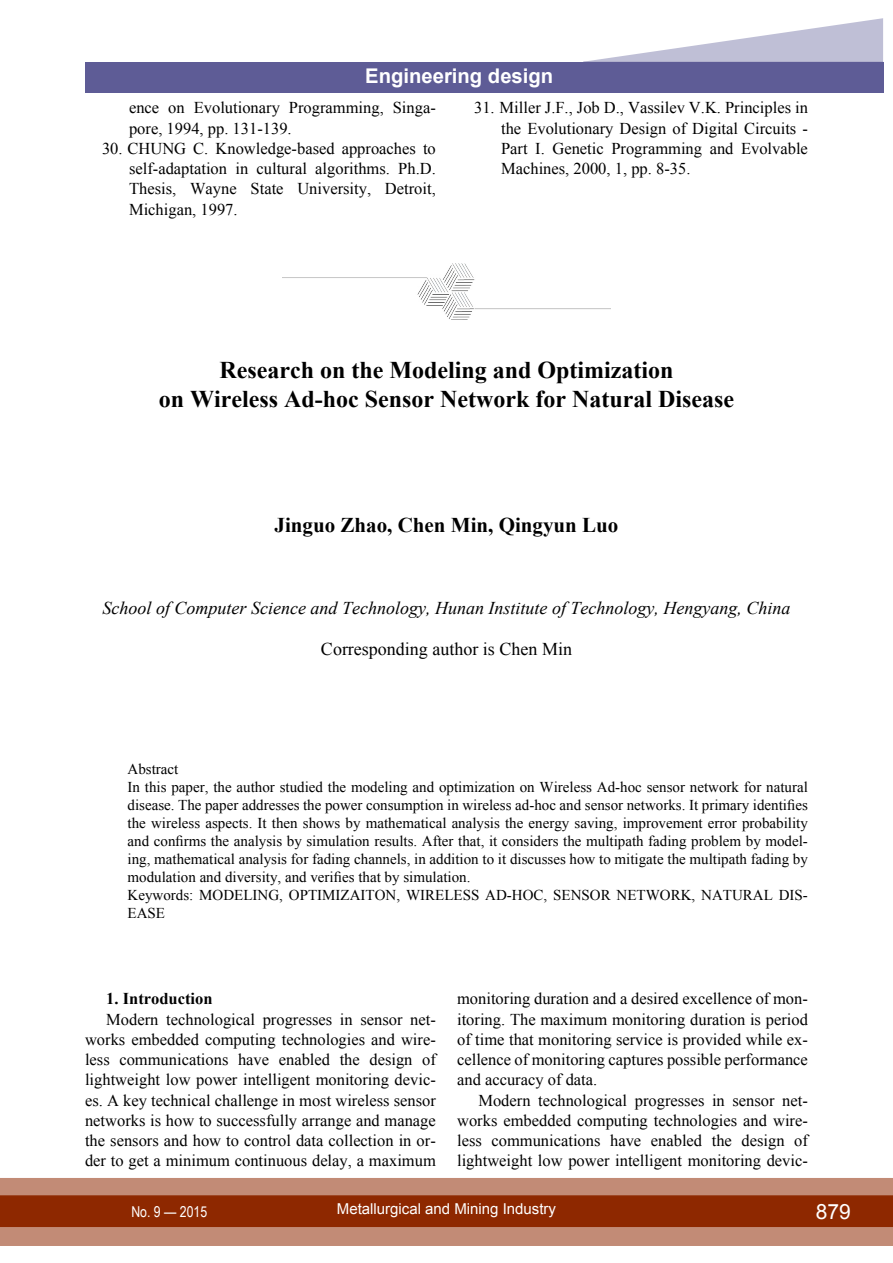
<style>
.page{position:relative;width:893px;height:1263px;background:#fff}
.page>*{position:absolute;margin:0;border:0;box-sizing:border-box;transform-origin:0 0}
.t1{font:700 24px/28.5px "Times New Roman";color:#000;text-align:center}
.t2{font:700 21px "Times New Roman";color:#000}
.t3{font:21px "Arial";color:#fff}
.t4{font:700 20.25px "Arial";color:#fff}
.t5{font:italic 18px "Times New Roman";color:#000}
.t6{font:18px "Times New Roman";color:#000}
.t7{font:16.5px/20.2px "Times New Roman";color:#000;text-align:justify}
.t8{font:700 16.5px "Times New Roman";color:#000}
.t9{font:15px/18px "Times New Roman";color:#000}
.t10{font:15px "Arial";color:#fff}
.t11{font:15px "Arial Narrow";color:#fff}
</style>
<div class="page">
<div style="left:0;top:1178px;width:893px;height:68px;background:#c28b76"></div>
<div style="left:0;top:1195px;width:893px;height:32px;background:#8e2800;border:2px solid #8e2800"></div>
<div style="left:85px;top:62px;width:798px;height:30px;background:#5e5c96"></div>
<svg style="left:583px;top:18px;width:300px;height:44px"></svg>
<img style="left:283px;top:264px;width:327px;height:55px">
<p class="t4" style="left:365px;top:62px;width:189px">Engineering design</p>
<p class="t7" style="left:129px;top:98px;width:308px">ence on Evolutionary Programming, Singa&shy;pore, 1994, pp. 131-139.</p>
<p class="t7" style="left:102px;top:138px;width:50px">30. CHUNG</p>
<p class="t7" style="left:501px;top:97px;width:308px;text-indent:-27px">31. Miller J.F., Job D., Vassilev V.K. Principles in the Evolutionary Design of Digital Circuits - Part I. Genetic Programming and Evolvable Machines, 2000, 1, pp. 8-35.</p>
<p class="t7" style="left:129px;top:138px;width:308px;text-indent:64px">C. Knowledge-based approaches to self-adaptation in cultural algorithms. Ph.D.<br>Thesis, Wayne State University, Detroit, Michigan, 1997.</p>
<h1 class="t1" style="left:159px;top:355px;width:577px">Research on the Modeling and Optimization<br>on Wireless Ad-hoc Sensor Network for Natural Disease</h1>
<p class="t2" style="left:275px;top:510px;width:345px">Jinguo Zhao, Chen Min, Qingyun Luo</p>
<p class="t5" style="left:103px;top:595px;width:689px">School of Computer Science and Technology, Hunan Institute of Technology, Hengyang, China</p>
<p class="t6" style="left:321px;top:637px;width:252px">Corresponding author is Chen Min</p>
<p class="t9" style="left:128px;top:760px;width:682px">Abstract<br>In this paper, the author studied the modeling and optimization on Wireless Ad-hoc sensor network for natural disease. The paper addresses the power consumption in wireless ad-hoc and sensor networks. It primary identifies the wireless aspects. It then shows by mathematical analysis the energy saving, improvement error probability and confirms the analysis by simulation results. After that, it considers the multipath fading problem by model&shy;ing, mathematical analysis for fading channels, in addition to it discusses how to mitigate the multipath fading by modulation and diversity, and verifies that by simulation.<br>Keywords: MOD</p>
<p class="t9" style="left:234px;top:886px;width:575px">ELING, OPTIMIZAITON, WIRELESS AD-HOC, SENSOR NETWORK, NATURAL DIS-</p>
<p class="t9" style="left:128px;top:904px;width:39px">EASE</p>
<p class="t8" style="left:106px;top:987px;width:108px">1. Introduction</p>
<p class="t7" style="left:85px;top:1009px;width:352px;text-indent:21px">Modern technological progresses in sensor net&shy;works embedded computing technologies and wire&shy;less communications have enabled the design of lightweight low power intelligent monitoring devic&shy;es. A key technical challenge in most wireless sensor networks is how to successfully arrange and manage the sensors and how to control data collection in or&shy;der to get a minimum continuous delay, a maximum</p>
<p class="t7" style="left:457px;top:988px;width:352px">monitoring duration and a desired excellence of mon&shy;itoring. The maximum monitoring duration is period of time that monitoring service is provided while ex&shy;cellence of monitoring captures possible performance and accuracy of data.</p>
<p class="t7" style="left:457px;top:1090px;width:352px;text-indent:21px">Modern technological progresses in sensor net&shy;works embedded computing technologies and wire&shy;less communications have enabled the design of lightweight low power intelligent monitoring devic-</p>
<p class="t11" style="left:131px;top:1200px;width:77px">No. 9 — 2015</p>
<p class="t10" style="left:337px;top:1199px;width:221px">Metallurgical and Mining Industry</p>
<p class="t3" style="left:816px;top:1197px;width:37px">879</p>
</div>
